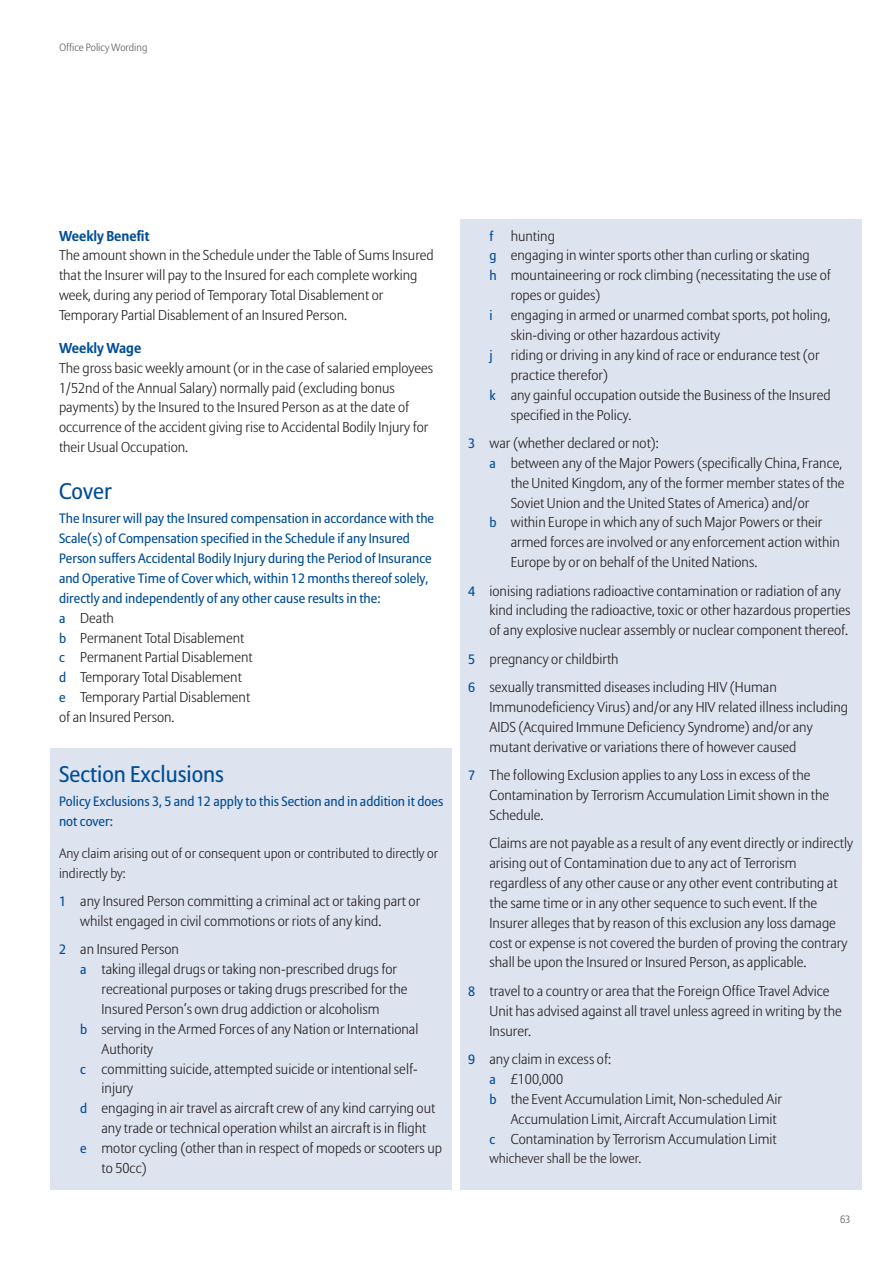
<style>
.page{position:relative;width:893px;height:1263px;background:#fff}
.page>*{position:absolute;margin:0;border:0;box-sizing:border-box;transform-origin:0 0}
.t1{font:22.5px "Allianz Sans";color:#014d95}
.t2{font:300 14.25px/20px "Allianz Sans";color:#231f20}
.t3{font:700 14.25px "Allianz Sans";color:#014d95}
.t4{font:13.5px/19.8px "Allianz Sans";color:#014d95}
.t5{font:300 13.5px/19.5px "Allianz Sans";color:#231f20}
.t6{font:300 10.5px "Allianz Sans";color:#57585a}
.s1{font-weight:400;font-size:13.5px;color:#014d95}
</style>
<div class="page">
<div style="left:51px;top:748px;width:401px;height:441px;background:#dee3f0"></div>
<div style="left:460px;top:219px;width:402px;height:970px;background:#dee3f0"></div>
<p class="t6" style="left:60px;top:43px;width:89px">Office Policy Wording</p>
<p class="t3" style="left:59px;top:230px;width:92px">Weekly Benefit</p>
<p class="t2" style="left:59px;top:247px;width:376px">The amount shown in the Schedule under the Table of Sums Insured that the Insurer will pay to the Insured for each complete working week, during any period of Temporary Total Disablement or Temporary Partial Disablement of an Insured Person.</p>
<p class="t3" style="left:59px;top:342px;width:84px">Weekly Wage</p>
<p class="t2" style="left:59px;top:359px;width:376px">The gross basic weekly amount (or in the case of salaried employees 1/52nd of the Annual Salary) normally paid (excluding bonus payments) by the Insured to the Insured Person as at the date of occurrence of the accident giving rise to Accidental Bodily Injury for their Usual Occupation.</p>
<h1 class="t1" style="left:59px;top:482px;width:54px">Cover</h1>
<p class="t4" style="left:59px;top:510px;width:377px">The Insurer will pay the Insured compensation in accordance with the Scale(s) of Compensation specified in the Schedule if any Insured Person suffers Accidental Bodily Injury during the Period of Insurance and Operative Time of Cover which, within 12 months thereof solely, directly and independently of any other cause results in the:</p>
<p class="t2" style="left:59px;top:609px;width:195px"><span class="s1">a</span> Death<br><span class="s1">b</span> Permanent Total Disablement <span class="s1">c</span> Permanent Partial Disablement <span class="s1">d</span> Temporary Total Disablement<br><span class="s1">e</span> Temporary Partial Disablement of an Insured Person.</p>
<h1 class="t1" style="left:59px;top:765px;width:167px">Section Exclusions</h1>
<p class="t4" style="left:59px;top:792px;width:386px">Policy Exclusions 3, 5 and 12 apply to this Section and in addition it does not cover:</p>
<p class="t5" style="left:59px;top:845px;width:381px">Any claim arising out of or consequent upon or contributed to directly or indirectly by:</p>
<p class="t2" style="left:80px;top:892px;width:341px;text-indent:-21px"><span class="s1">1</span> any Insured Person committing a criminal act or taking part or whilst engaged in civil commotions or riots of any kind.</p>
<p class="t2" style="left:59px;top:940px;width:122px"><span class="s1">2</span> an Insured Person</p>
<p class="t2" style="left:80px;top:960px;width:318px"><span class="s1">a</span> taking illegal drugs or taking non-prescribed drugs for</p>
<p class="t2" style="left:102px;top:980px;width:307px">recreational purposes or taking drugs prescribed for the</p>
<p class="t2" style="left:102px;top:1000px;width:280px">Insured Person’s own drug addiction or alcoholism</p>
<p class="t2" style="left:80px;top:1020px;width:340px"><span class="s1">b</span> serving in the Armed Forces of any Nation or International</p>
<p class="t2" style="left:102px;top:1040px;width:53px">Authority</p>
<p class="t2" style="left:80px;top:1060px;width:339px"><span class="s1">c</span> committing suicide, attempted suicide or intentional self-</p>
<p class="t2" style="left:102px;top:1080px;width:33px">injury</p>
<p class="t2" style="left:80px;top:1099px;width:357px"><span class="s1">d</span> engaging in air travel as aircraft crew of any kind carrying out</p>
<p class="t2" style="left:102px;top:1119px;width:326px">any trade or technical operation whilst an aircraft is in flight</p>
<p class="t2" style="left:80px;top:1139px;width:363px"><span class="s1">e</span> motor cycling (other than in respect of mopeds or scooters up</p>
<p class="t2" style="left:102px;top:1159px;width:47px">to 50cc)</p>
<p class="t2" style="left:489px;top:227px;width:67px"><span class="s1">f</span> hunting</p>
<p class="t2" style="left:489px;top:247px;width:322px"><span class="s1">g</span> engaging in winter sports other than curling or skating</p>
<p class="t2" style="left:489px;top:267px;width:343px"><span class="s1">h</span> mountaineering or rock climbing (necessitating the use of</p>
<p class="t2" style="left:511px;top:286px;width:91px">ropes or guides)</p>
<p class="t4" style="left:489px;top:307px;width:5px">i</p>
<p class="t2" style="left:511px;top:306px;width:321px">engaging in armed or unarmed combat sports, pot holing, skin-diving or other hazardous activity</p>
<p class="t4" style="left:489px;top:346px;width:5px">j</p>
<p class="t2" style="left:511px;top:346px;width:310px">riding or driving in any kind of race or endurance test (or</p>
<p class="t2" style="left:511px;top:366px;width:99px">practice therefor)</p>
<p class="t2" style="left:489px;top:386px;width:343px"><span class="s1">k</span> any gainful occupation outside the Business of the Insured</p>
<p class="t2" style="left:511px;top:406px;width:122px">specified in the Policy.</p>
<p class="t2" style="left:468px;top:434px;width:192px"><span class="s1">3</span> war (whether declared or not):</p>
<p class="t2" style="left:489px;top:454px;width:354px"><span class="s1">a</span> between any of the Major Powers (specifically China, France,</p>
<p class="t2" style="left:511px;top:474px;width:335px">the United Kingdom, any of the former member states of the</p>
<p class="t2" style="left:511px;top:494px;width:300px">Soviet Union and the United States of America) and/or</p>
<p class="t2" style="left:489px;top:514px;width:334px"><span class="s1">b</span> within Europe in which any of such Major Powers or their</p>
<p class="t2" style="left:511px;top:533px;width:331px">armed forces are involved or any enforcement action within</p>
<p class="t2" style="left:511px;top:553px;width:248px">Europe by or on behalf of the United Nations.</p>
<p class="t2" style="left:489px;top:582px;width:362px;text-indent:-21px"><span class="s1">4</span> ionising radiations radioactive contamination or radiation of any kind including the radioactive, toxic or other hazardous properties of any explosive nuclear assembly or nuclear component thereof.</p>
<p class="t2" style="left:468px;top:646px;width:310px;line-height:28.3px"><span class="s1">5</span> pregnancy or childbirth<br><span class="s1">6</span> sexually transmitted diseases including HIV (Human</p>
<p class="t2" style="left:489px;top:698px;width:360px">Immunodeficiency Virus) and/or any HIV related illness including<br>AIDS (Acquired Immune Deficiency Syndrome) and/or any mutant derivative or variations there of however caused</p>
<p class="t2" style="left:489px;top:766px;width:341px;text-indent:-21px"><span class="s1">7</span> The following Exclusion applies to any Loss in excess of the<br>Contamination by Terrorism Accumulation Limit shown in the<br>Schedule.</p>
<p class="t2" style="left:489px;top:834px;width:365px">Claims are not payable as a result of any event directly or indirectly arising out of Contamination due to any act of Terrorism regardless of any other cause or any other event contributing at the same time or in any other sequence to such event. If the Insurer alleges that by reason of this exclusion any loss damage cost or expense is not covered the burden of proving the contrary shall be upon the Insured or Insured Person, as applicable.</p>
<p class="t2" style="left:489px;top:982px;width:354px;text-indent:-21px"><span class="s1">8</span> travel to a country or area that the Foreign Office Travel Advice<br>Unit has advised against all travel unless agreed in writing by the<br>Insurer.</p>
<p class="t2" style="left:468px;top:1050px;width:144px"><span class="s1">9</span> any claim in excess of:</p>
<p class="t2" style="left:489px;top:1070px;width:75px"><span class="s1">a</span> £100,000</p>
<p class="t2" style="left:489px;top:1090px;width:294px"><span class="s1">b</span> the Event Accumulation Limit, Non-scheduled Air</p>
<p class="t2" style="left:511px;top:1110px;width:267px">Accumulation Limit, Aircraft Accumulation Limit</p>
<p class="t2" style="left:489px;top:1130px;width:289px"><span class="s1">c</span> Contamination by Terrorism Accumulation Limit</p>
<p class="t5" style="left:489px;top:1150px;width:153px">whichever shall be the lower.</p>
<p class="t6" style="left:840px;top:1215px;width:12px">63</p>
</div>
